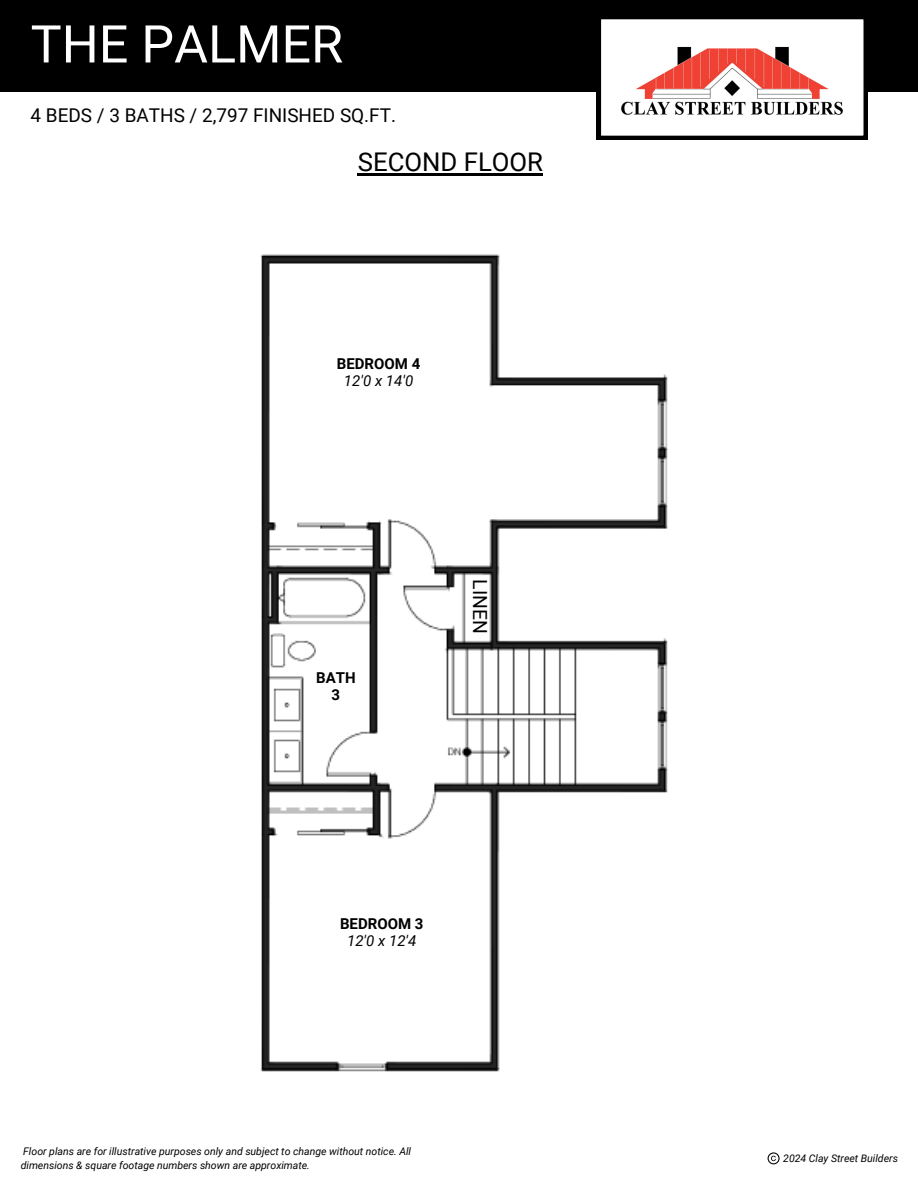
<style>
.page{position:relative;width:918px;height:1188px;background:#fff}
.page>*{position:absolute;margin:0;border:0;box-sizing:border-box;transform-origin:0 0}
.t1{font:52.05px "Roboto";color:#fff}
.t2{font:25.8px "Roboto";color:#000}
.t3{font:19.35px "Roboto";color:#000}
.t4{font:18.9px "Roboto";color:#000}
.t5{font:italic 15px/16.8px "Roboto";color:#000;text-align:center}
.t6{font:700 15px/16.8px "Roboto";color:#000;text-align:center}
.t7{font:italic 10.5px/14px "Roboto";color:#000}
.s1{font-weight:700;font-style:normal}
</style>
<div class="page">
<div style="left:0;top:0;width:918px;height:92px;background:#000"></div>
<svg style="left:597px;top:19px;width:271px;height:121px"></svg>
<img style="left:604px;top:32px;width:257px;height:91px">
<svg style="left:768px;top:1152px;width:12px;height:12px"></svg>
<hr style="left:358px;top:173px;width:185px;height:3px;background:#000">
<img style="left:260px;top:254px;width:408px;height:818px">
<h3 class="t1" style="left:31px;top:14px;width:314px">THE PALMER</h3>
<h2 class="t4" style="left:31px;top:104px;width:367px">4 BEDS / 3 BATHS / 2,797 FINISHED SQ.FT.</h2>
<p class="t2" style="left:358px;top:147px;width:187px">SECOND FLOOR</p>
<h3 class="t5" style="left:337px;top:355px;width:85px"><span class="s1">BEDROOM 4<br></span>12'0 x 14'0</h3>
<h5 class="t6" style="left:316px;top:670px;width:41px">BATH<br>3</h5>
<p class="t3" style="left:491px;top:579px;width:56px;rotate:90deg">LINEN</p>
<p class="t5" style="left:340px;top:916px;width:85px"><span class="s1">BEDROOM 3<br></span>12'0 x 12'4</p>
<h5 class="t7" style="left:21px;top:1145px;width:392px">Floor plans are for illustrative purposes only and subject to change without notice. All dimensions &amp; square footage numbers shown are approximate.</h5>
<p class="t7" style="left:783px;top:1152px;width:116px">2024 Clay Street Builders</p>
</div>
